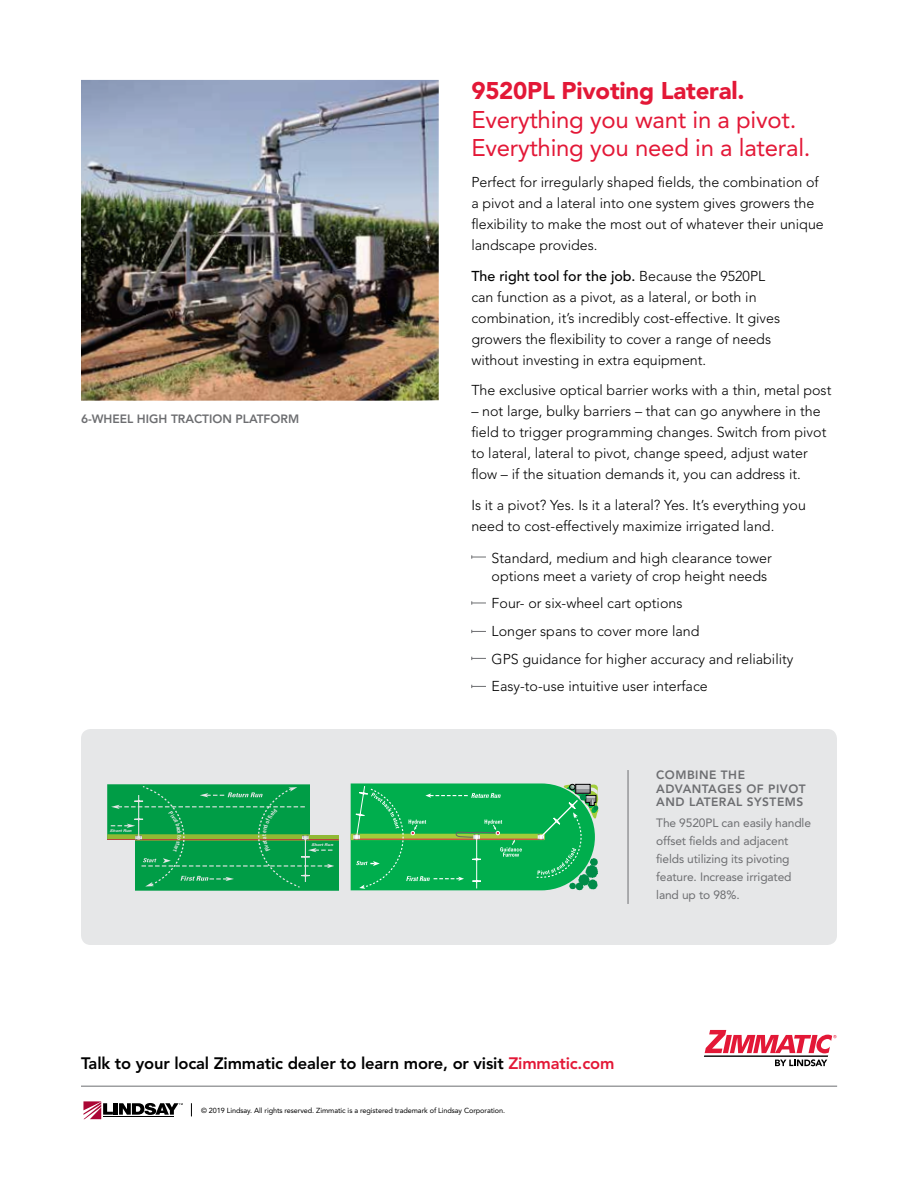
<style>
.page{position:relative;width:918px;height:1188px;background:#fff}
.page>*{position:absolute;margin:0;border:0;box-sizing:border-box;transform-origin:0 0}
.t1{font:24px/28.5px "Avenir LT Std";letter-spacing:-.01em;color:#e31837}
.t2{font:900 24px "Avenir LT Std";letter-spacing:-.01em;color:#e31837}
.t3{font:800 16.5px "Avenir LT Std";letter-spacing:-.01em;color:#000}
.t4{font:300 14.25px/21px "Avenir LT Std";color:#000}
.t5{font:12px/18px "Avenir LT Std";letter-spacing:-.01em;color:#6d6e71}
.t6{font:800 12px/13.5px "Avenir LT Std";letter-spacing:.04em;color:#6d6e71}
.t7{font:800 12px "Avenir LT Std";color:#6d6e71}
.t8{font:7.35px "Avenir LT Std";letter-spacing:-.01em;color:#000}
.t9{font:700 6.15px "Univers LT Std";color:#fff;scale:.74 1}
.t10{font:italic 700 3.75px "Univers LT Std";color:#fff;scale:1.19 1}
.s1{font-weight:500}
.s2{color:#e31837}
</style>
<div class="page">
<div style="left:81px;top:729px;width:756px;height:216px;background:#e6e7e8;border-radius:10px"></div>
<hr style="left:81px;top:1086px;width:756px;height:1px;background:#6d6e71">
<svg style="left:775px;top:1059px;width:52px;height:7px"></svg>
<hr style="left:704px;top:1055px;width:124px;height:2px;background:#000">
<svg style="left:705px;top:1030px;width:132px;height:23px"></svg>
<svg style="left:83px;top:1101px;width:30px;height:18px"></svg>
<hr style="left:114px;top:1103px;width:4px;height:12px;background:#000">
<svg style="left:119px;top:1103px;width:64px;height:12px"></svg>
<hr style="left:103px;top:1116px;width:71px;height:1px;background:#000">
<svg style="left:191px;top:1103px;width:1px;height:13px"></svg>
<svg style="left:471px;top:555px;width:15px;height:4px"></svg>
<svg style="left:471px;top:601px;width:15px;height:4px"></svg>
<svg style="left:471px;top:630px;width:15px;height:3px"></svg>
<svg style="left:471px;top:657px;width:15px;height:3px"></svg>
<svg style="left:471px;top:685px;width:15px;height:3px"></svg>
<img style="left:81px;top:80px;width:358px;height:321px">
<hr style="left:628px;top:770px;width:1px;height:134px;background:#6d6e71">
<svg style="left:107px;top:783px;width:492px;height:108px;background:#29af5f"></svg>
<p class="t7" style="left:81px;top:411px;width:220px">6-WHEEL HIGH TRACTION PLATFORM</p>
<p class="t10" style="left:110px;top:829px;width:20px">Short Run</p>
<p class="t9" style="left:260px;top:836px;width:4px;rotate:-90deg">t</p>
<p class="t10" style="left:311px;top:842px;width:20px">Short Run</p>
<h1 class="t2" style="left:471px;top:76px;width:275px">9520PL Pivoting Lateral.</h1>
<h1 class="t1" style="left:471px;top:105px;width:341px">Everything you want in a pivot.<br>Everything you need in a lateral.</h1>
<p class="t4" style="left:471px;top:172px;width:354px">Perfect for irregularly shaped fields, the combination of a pivot and a lateral into one system gives growers the flexibility to make the most out of whatever their unique landscape provides.</p>
<p class="t4" style="left:471px;top:265px;width:310px"><span class="s1">The right tool for the job.</span> Because the 9520PL can function as a pivot, as a lateral, or both in combination, it’s incredibly cost-effective. It gives growers the flexibility to cover a range of needs without investing in extra equipment.</p>
<p class="t4" style="left:471px;top:380px;width:362px">The exclusive optical barrier works with a thin, metal post</p>
<p class="t4" style="left:471px;top:401px;width:357px">– not large, bulky barriers – that can go anywhere in the field to trigger programming changes. Switch from pivot to lateral, lateral to pivot, change speed, adjust water flow – if the situation demands it, you can address it.</p>
<p class="t4" style="left:471px;top:495px;width:336px">Is it a pivot? Yes. Is it a lateral? Yes. It’s everything you need to cost-effectively maximize irrigated land.</p>
<p class="t4" style="left:492px;top:549px;width:282px;line-height:18px">Standard, medium and high clearance tower options meet a variety of crop height needs</p>
<p class="t4" style="left:492px;top:590px;width:303px;line-height:27.8px">Four- or six-wheel cart options<br>Longer spans to cover more land<br>GPS guidance for higher accuracy and reliability Easy-to-use intuitive user interface</p>
<p class="t6" style="left:656px;top:768px;width:151px">COMBINE THE<br>ADVANTAGES OF PIVOT<br>AND LATERAL SYSTEMS</p>
<p class="t5" style="left:656px;top:814px;width:156px">The 9520PL can easily handle offset fields and adjacent fields utilizing its pivoting feature. Increase irrigated land up to 98%.</p>
<p class="t3" style="left:81px;top:1054px;width:535px">Talk to your local Zimmatic dealer to learn more, or visit <span class="s2">Zimmatic.com</span></p>
<p class="t8" style="left:201px;top:1106px;width:306px">© 2019 Lindsay. All rights reserved. Zimmatic is a registered trademark of Lindsay Corporation.</p>
</div>
